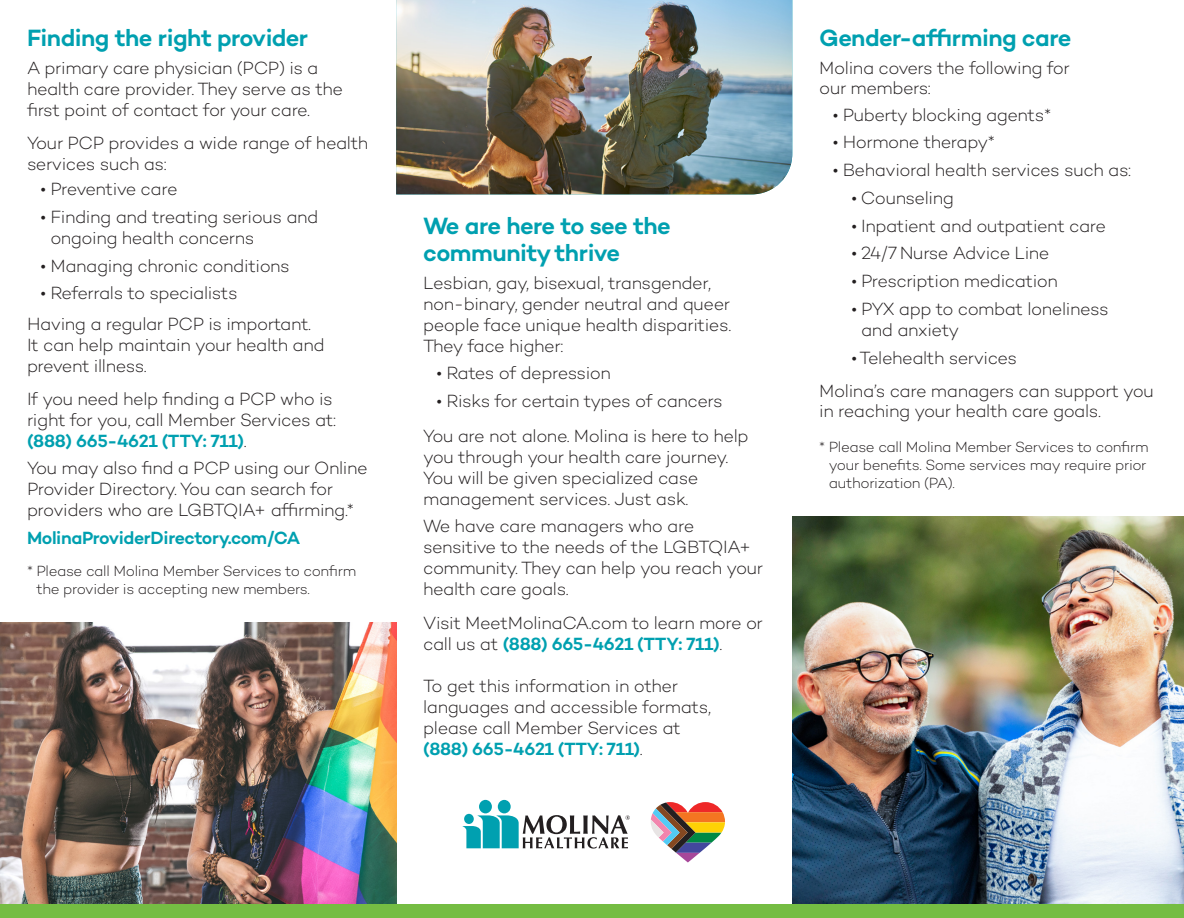
<style>
.page{position:relative;width:1184px;height:918px;background:#fff}
.page>*{position:absolute;margin:0;border:0;box-sizing:border-box;transform-origin:0 0}
.t1{font:600 24px/27px "Campton";letter-spacing:-.025em;color:#00a0b0}
.t2{font:300 18px/21px "Campton";letter-spacing:-.025em;color:#231f20}
.t3{font:600 18px "Campton";letter-spacing:-.02em;color:#00a0b0}
.t4{font:300 15px/18px "Campton";letter-spacing:-.03em;color:#231f20}
.s1{font-weight:600;color:#00a0b0}
</style>
<div class="page">
<div style="left:498px;top:800px;width:12px;height:13px;background:#00a0b0;border-radius:50%"></div>
<div style="left:479px;top:800px;width:13px;height:13px;background:#00a0b0;border-radius:50%"></div>
<svg style="left:462px;top:815px;width:168px;height:34px"></svg>
<svg style="left:650px;top:802px;width:75px;height:61px"></svg>
<img style="left:396px;top:0;width:396px;height:194px">
<img style="left:792px;top:516px;width:391px;height:388px">
<img style="left:0;top:622px;width:396px;height:282px">
<div style="left:0;top:904px;width:1183px;height:14px;background:#75bd43"></div>
<h2 class="t1" style="left:27px;top:24px;width:283px">Finding the right provider</h2>
<p class="t2" style="left:27px;top:57px;width:317px">A primary care physician (PCP) is a health care provider. They serve as the first point of contact for your care.</p>
<p class="t2" style="left:27px;top:132px;width:343px">Your PCP provides a wide range of health services such as:</p>
<p class="t2" style="left:40px;top:178px;width:139px">• Preventive care</p>
<p class="t2" style="left:50px;top:206px;width:269px;text-indent:-10px">• Finding and treating serious and ongoing health concerns</p>
<p class="t2" style="left:40px;top:255px;width:251px">• Managing chronic conditions</p>
<p class="t2" style="left:40px;top:283px;width:199px">• Referrals to specialists</p>
<p class="t2" style="left:27px;top:313px;width:299px">Having a regular PCP is important.<br>It can help maintain your health and prevent illness.</p>
<p class="t2" style="left:27px;top:388px;width:310px">If you need help finding a PCP who is right for you, call Member Services at: <span class="s1">(888) 665-4621 (TTY: 711)</span>.</p>
<p class="t2" style="left:27px;top:457px;width:342px">You may also find a PCP using our Online<br>Provider Directory. You can search for providers who are LGBTQIA+ affirming.*</p>
<p class="t3" style="left:27px;top:526px;width:275px">MolinaProviderDirectory.com/CA</p>
<p class="t4" style="left:37px;top:562px;width:321px;text-indent:-10px">* Please call Molina Member Services to confirm the provider is accepting new members.</p>
<h2 class="t1" style="left:423px;top:212px;width:249px">We are here to see the community thrive</h2>
<p class="t2" style="left:423px;top:272px;width:309px">Lesbian, gay, bisexual, transgender, non-binary, gender neutral and queer people face unique health disparities.<br>They face higher:</p>
<p class="t2" style="left:436px;top:362px;width:176px">• Rates of depression</p>
<p class="t2" style="left:436px;top:390px;width:287px">• Risks for certain types of cancers</p>
<p class="t2" style="left:423px;top:425px;width:327px">You are not alone. Molina is here to help you through your health care journey.<br>You will be given specialized case management services. Just ask.</p>
<p class="t2" style="left:423px;top:515px;width:341px">We have care managers who are sensitive to the needs of the LGBTQIA+ community. They can help you reach your health care goals.</p>
<p class="t2" style="left:423px;top:612px;width:341px">Visit MeetMolinaCA.com to learn more or call us at <span class="s1">(888) 665-4621 (TTY: 711)</span>.</p>
<p class="t2" style="left:423px;top:675px;width:290px">To get this information in other languages and accessible formats, please call Member Services at <span class="s1">(888) 665-4621 (TTY: 711)</span>.</p>
<h2 class="t1" style="left:819px;top:24px;width:254px">Gender-affirming care</h2>
<p class="t2" style="left:819px;top:58px;width:252px;line-height:20.2px">Molina covers the following for our members:</p>
<p class="t2" style="left:832px;top:104px;width:220px">• Puberty blocking agents*</p>
<p class="t2" style="left:832px;top:132px;width:164px">• Hormone therapy*</p>
<p class="t2" style="left:832px;top:159px;width:300px">• Behavioral health services such as:</p>
<p class="t2" style="left:851px;top:187px;width:104px">• Counseling</p>
<p class="t2" style="left:851px;top:215px;width:256px">• Inpatient and outpatient care</p>
<p class="t2" style="left:851px;top:243px;width:200px">• 24/7 Nurse Advice Line</p>
<p class="t2" style="left:851px;top:270px;width:208px">• Prescription medication</p>
<p class="t2" style="left:861px;top:298px;width:249px;text-indent:-10px">• PYX app to combat loneliness and anxiety</p>
<p class="t2" style="left:851px;top:347px;width:167px">• Telehealth services</p>
<p class="t2" style="left:819px;top:381px;width:336px;line-height:20.2px">Molina’s care managers can support you in reaching your health care goals.</p>
<p class="t4" style="left:828px;top:437px;width:321px;text-indent:-10px">* Please call Molina Member Services to confirm your benefits. Some services may require prior authorization (PA).</p>
</div>
